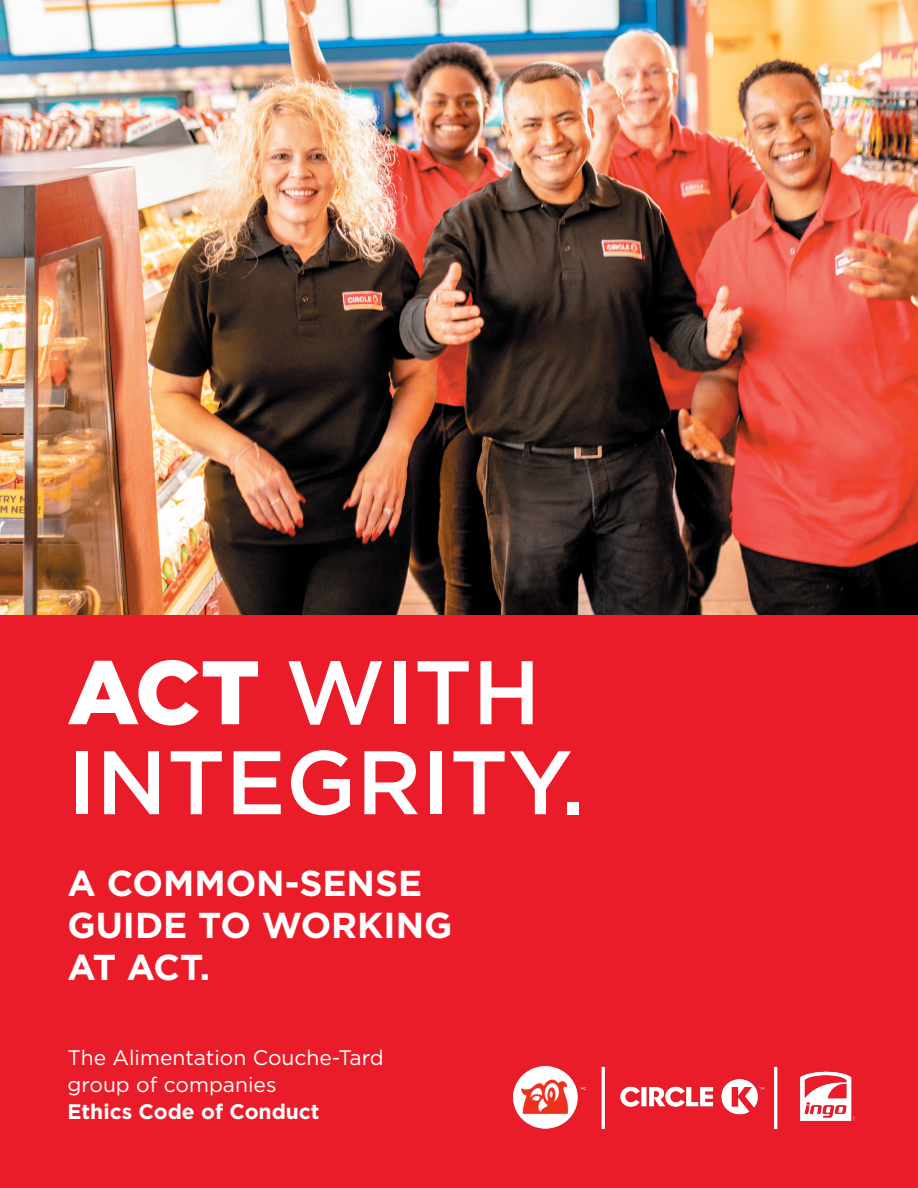
<style>
.page{position:relative;width:918px;height:1188px;background:#fff}
.page>*{position:absolute;margin:0;border:0;box-sizing:border-box;transform-origin:0 0}
.t1{font:500 90px/90px "Gotham";color:#fff}
.t2{font:700 36px/42px "Gotham";color:#fff}
.t3{font:21px/27px "Gotham";color:#fff}
.t4{font:700 21px "Gotham";color:#fff}
.s1{font-weight:900}
</style>
<div class="page">
<img style="left:0;top:0;width:918px;height:615px">
<div style="left:0;top:615px;width:918px;height:573px;background:#eb1c29"></div>
<img style="left:513px;top:1067px;width:342px;height:62px">
<h1 class="t1" style="left:68px;top:645px;width:519px"><span class="s1">ACT</span> WITH<br>INTEGRITY.</h1>
<h2 class="t2" style="left:68px;top:861px;width:386px">A COMMON-SENSE<br>GUIDE TO WORKING<br>AT ACT.</h2>
<p class="t3" style="left:68px;top:1044px;width:318px">The Alimentation Couche-Tard group of companies</p>
<p class="t4" style="left:68px;top:1100px;width:254px">Ethics Code of Conduct</p>
</div>
